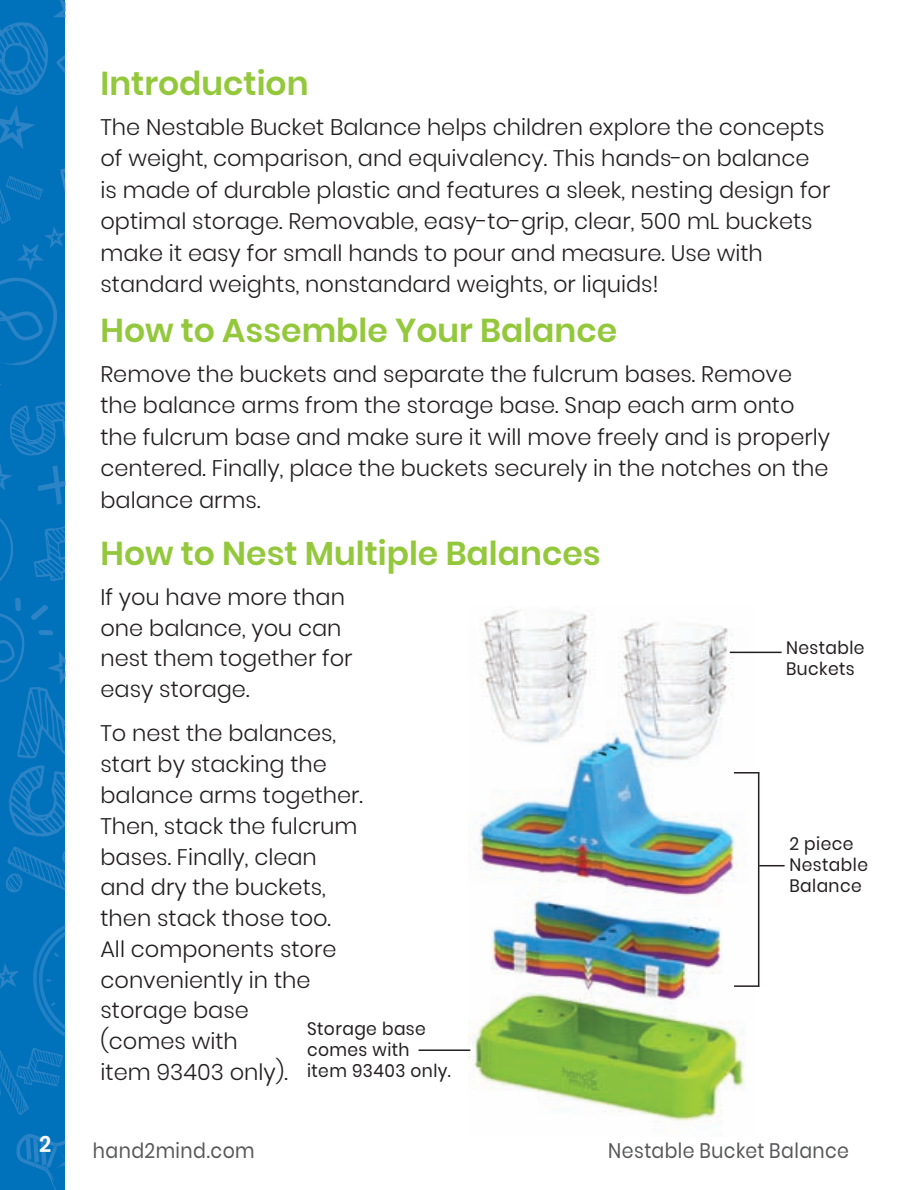
<style>
.page{position:relative;width:917px;height:1190px;background:#fff}
.page>*{position:absolute;margin:0;border:0;box-sizing:border-box;transform-origin:0 0}
.t1{font:600 33px "Poppins";color:#94c83c}
.t2{font:300 22.5px/30.9px "Poppins";color:#231f20}
.t3{font:600 22.5px "Poppins";color:#fff;scale:.95 1}
.t4{font:21px "Poppins";letter-spacing:.025em;color:#57585a;scale:.9 1}
.t5{font:18px/21px "Poppins";letter-spacing:.025em;color:#231f20;scale:.95 1}
</style>
<div class="page">
<div style="left:0;top:0;width:65px;height:1190px;background:#0072bc"></div>
<svg style="left:0;top:963px;width:19px;height:26px"></svg>
<svg style="left:16px;top:1134px;width:49px;height:56px"></svg>
<svg style="left:0;top:105px;width:35px;height:44px"></svg>
<svg style="left:6px;top:846px;width:59px;height:46px"></svg>
<svg style="left:0;top:278px;width:65px;height:178px"></svg>
<svg style="left:0;top:1048px;width:63px;height:67px"></svg>
<svg style="left:0;top:168px;width:65px;height:103px"></svg>
<svg style="left:33px;top:925px;width:32px;height:112px"></svg>
<svg style="left:0;top:464px;width:65px;height:372px"></svg>
<img style="left:469px;top:610px;width:287px;height:512px">
<hr style="left:730px;top:651px;width:51px;height:2px;background:#231f20">
<hr style="left:418px;top:1049px;width:52px;height:2px;background:#231f20">
<svg style="left:759px;top:865px;width:25px;height:1px"></svg>
<svg style="left:734px;top:772px;width:25px;height:1px"></svg>
<hr style="left:758px;top:773px;width:1px;height:213px;background:#231f20">
<hr style="left:734px;top:985px;width:25px;height:2px;background:#231f20">
<svg style="left:0;top:0;width:65px;height:95px"></svg>
<h1 class="t1" style="left:100px;top:64px;width:210px">Introduction</h1>
<p class="t2" style="left:100px;top:111px;width:731px">The Nestable Bucket Balance helps children explore the concepts of weight, comparison, and equivalency. This hands-on balance is made of durable plastic and features a sleek, nesting design for optimal storage. Removable, easy-to-grip, clear, 500 mL buckets make it easy for small hands to pour and measure. Use with standard weights, nonstandard weights, or liquids!</p>
<h1 class="t1" style="left:100px;top:311px;width:518px">How to Assemble Your Balance</h1>
<p class="t2" style="left:100px;top:358px;width:731px">Remove the buckets and separate the fulcrum bases. Remove the balance arms from the storage base. Snap each arm onto the fulcrum base and make sure it will move freely and is properly centered. Finally, place the buckets securely in the notches on the balance arms.</p>
<h1 class="t1" style="left:100px;top:535px;width:502px">How to Nest Multiple Balances</h1>
<p class="t2" style="left:100px;top:581px;width:254px">If you have more than one balance, you can nest them together for easy storage.</p>
<p class="t2" style="left:100px;top:718px;width:264px">To nest the balances, start by stacking the balance arms together.<br>Then, stack the fulcrum bases. Finally, clean and dry the buckets, then stack those too.<br>All components store conveniently in the storage base<br>(comes with<br>item 93403 only).</p>
<p class="t5" style="left:786px;top:637px;width:84px">Nestable<br>Buckets</p>
<p class="t5" style="left:789px;top:833px;width:84px">2 piece<br>Nestable<br>Balance</p>
<p class="t5" style="left:307px;top:1018px;width:153px">Storage base comes with item 93403 only.</p>
<p class="t3" style="left:39px;top:1130px;width:14px">2</p>
<p class="t4" style="left:93px;top:1138px;width:181px">hand2mind.com</p>
<p class="t4" style="left:608px;top:1138px;width:269px">Nestable Bucket Balance</p>
</div>
